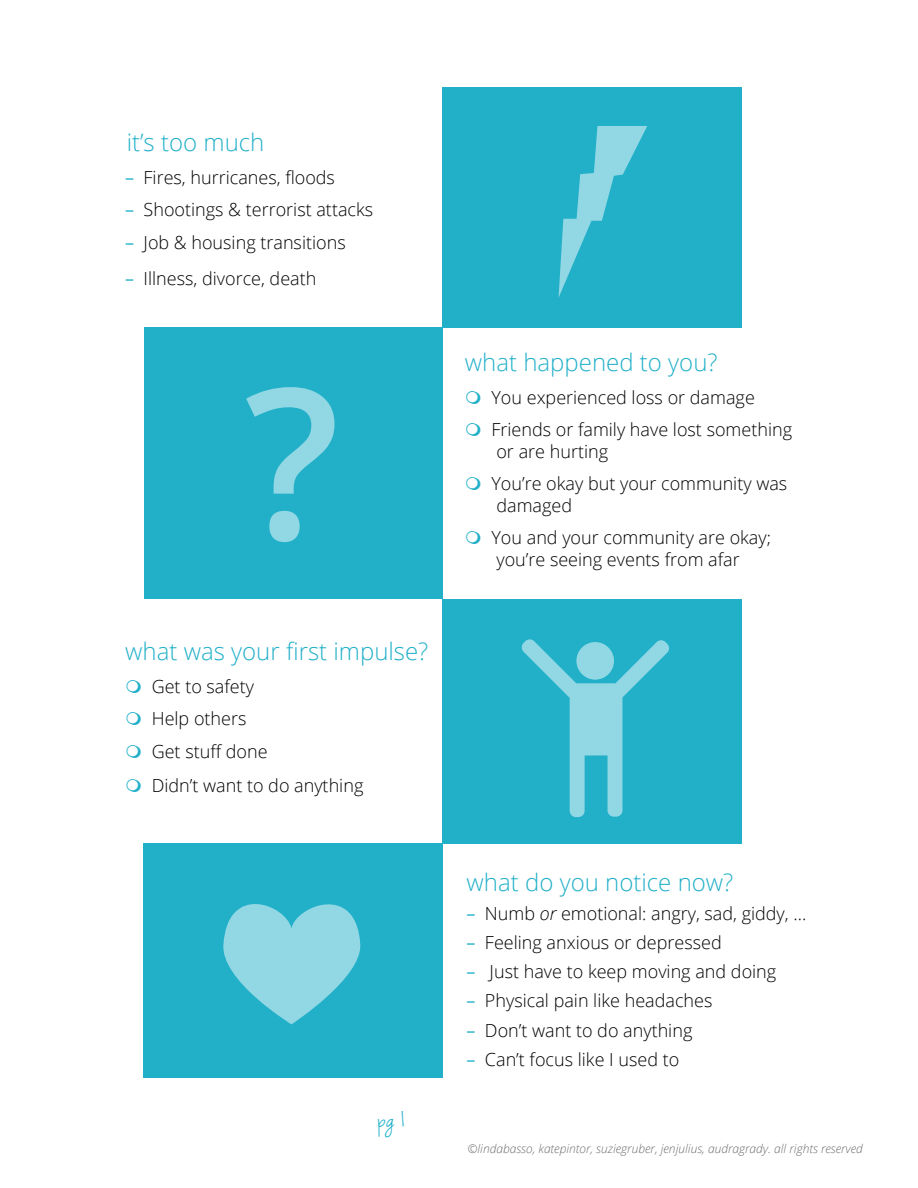
<style>
.page{position:relative;width:918px;height:1188px;background:#fff}
.page>*{position:absolute;margin:0;border:0;box-sizing:border-box;transform-origin:0 0}
.t1{font:600 210px "Open Sans";color:#91d7e4}
.t2{font:27px "Jenna Sue";color:#22b0c9}
.t3{font:300 24px "Open Sans";color:#22b0c9}
.t4{font:300 18px/32.4px "Open Sans";color:#000}
.t5{font:italic 300 12px "Open Sans";color:#6d6e71}
.s1{font-weight:400;color:#22b0c9}
.s2{font-style:italic}
</style>
<div class="page">
<div style="left:442px;top:87px;width:300px;height:240px;background:#22b0c9"></div>
<div style="left:143px;top:844px;width:299px;height:234px;background:#22b0c9"></div>
<div style="left:144px;top:327px;width:298px;height:272px;background:#22b0c9"></div>
<div style="left:442px;top:599px;width:300px;height:245px;background:#22b0c9"></div>
<svg style="left:559px;top:126px;width:88px;height:171px"></svg>
<svg style="left:521px;top:639px;width:148px;height:178px"></svg>
<div style="left:576px;top:642px;width:38px;height:38px;background:#91d7e4;border-radius:50%"></div>
<svg style="left:223px;top:904px;width:138px;height:120px"></svg>
<h3 class="t3" style="left:127px;top:126px;width:139px">it’s too much</h3>
<p class="t4" style="left:125px;top:161px;width:211px"><span class="s1">–</span> Fires, hurricanes, floods</p>
<p class="t4" style="left:125px;top:193px;width:250px"><span class="s1">–</span> Shootings &amp; terrorist attacks</p>
<p class="t4" style="left:125px;top:225px;width:222px"><span class="s1">–</span> Job &amp; housing transitions</p>
<p class="t4" style="left:125px;top:261px;width:193px"><span class="s1">–</span> Illness, divorce, death</p>
<h1 class="t1" style="left:245px;top:319px;width:97px">?</h1>
<h3 class="t3" style="left:125px;top:635px;width:305px">what was your first impulse?</h3>
<p class="t4" style="left:152px;top:670px;width:117px">Get to safety<br>Help others<br>Get stuff done</p>
<p class="t4" style="left:152px;top:769px;width:213px">Didn’t want to do anything</p>
<h2 class="t2" style="left:378px;top:1104px;width:30px">pg 1</h2>
<h3 class="t3" style="left:465px;top:346px;width:254px">what happened to you?</h3>
<p class="t4" style="left:491px;top:381px;width:302px">You experienced loss or damage<br>Friends or family have lost something</p>
<p class="t4" style="left:491px;top:435px;width:297px">or are hurting<br>You’re okay but your community was</p>
<p class="t4" style="left:491px;top:489px;width:281px">damaged<br>You and your community are okay;</p>
<p class="t4" style="left:496px;top:543px;width:245px">you’re seeing events from afar</p>
<h3 class="t3" style="left:467px;top:866px;width:268px">what do you notice now?</h3>
<p class="t4" style="left:467px;top:897px;width:341px"><span class="s1">–</span> Numb <span class="s2">or</span> emotional: angry, sad, giddy, ...</p>
<p class="t4" style="left:467px;top:926px;width:257px"><span class="s1">–</span> Feeling anxious or depressed</p>
<p class="t4" style="left:467px;top:955px;width:311px"><span class="s1">–</span> Just have to keep moving and doing</p>
<p class="t4" style="left:467px;top:984px;width:247px"><span class="s1">–</span> Physical pain like headaches</p>
<p class="t4" style="left:467px;top:1013px;width:227px"><span class="s1">–</span> Don’t want to do anything</p>
<p class="t4" style="left:467px;top:1042px;width:214px"><span class="s1">–</span> Can’t focus like I used to</p>
<p class="t5" style="left:468px;top:1140px;width:397px">©lindabasso, katepintor, suziegruber, jenjulius, audragrady. all rights reserved</p>
</div>
